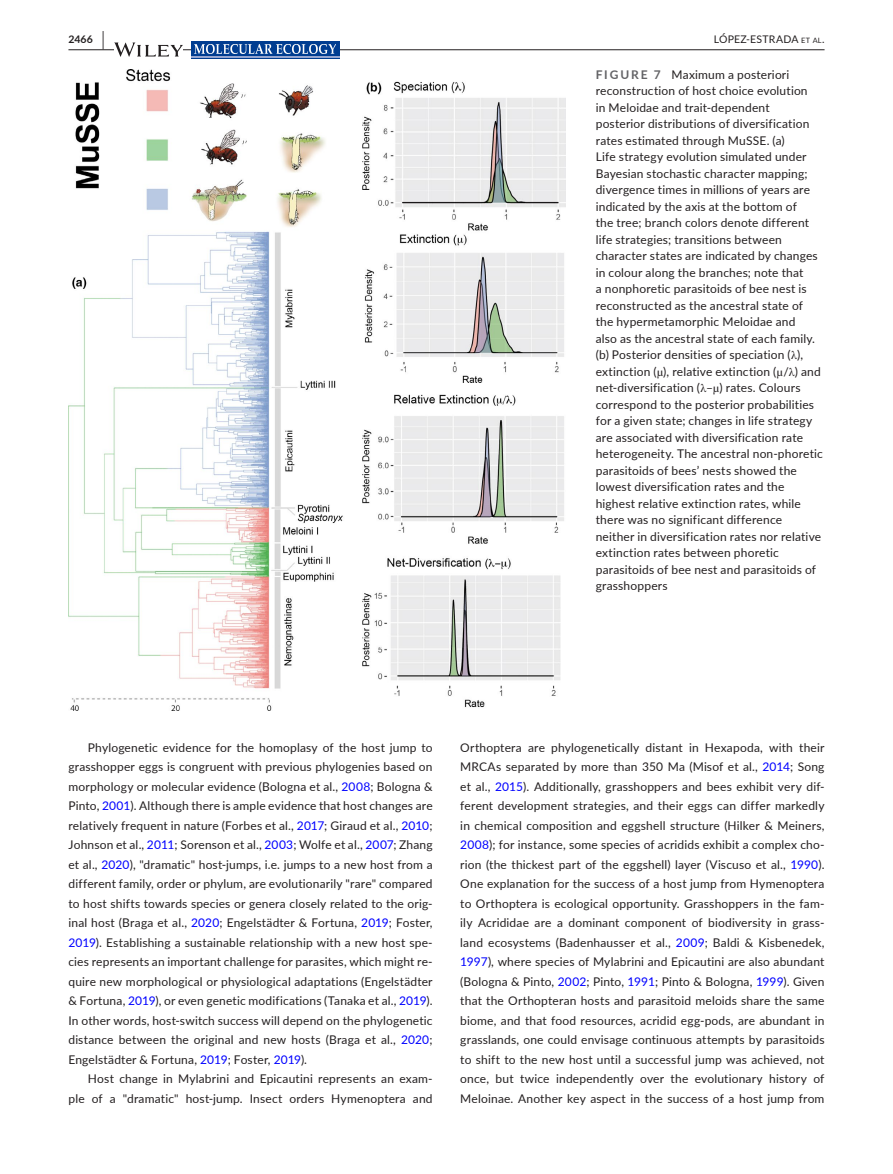
<style>
.page{position:relative;width:893px;height:1174px;background:#fff}
.page>*{position:absolute;margin:0;border:0;box-sizing:border-box;transform-origin:0 0}
.t1{font:12px/19.5px "Lato";letter-spacing:.015em;color:#231f20;text-align:justify}
.t2{font:10.5px "Lato";letter-spacing:.025em;color:#231f20}
.t3{font:700 10.5px "Lato";color:#231f20}
.s1{font-size:19.5px}
.s2{font-style:inherit}
.s3{font-size:7.35px}
.s4{font-weight:700;color:#636366}
.s5{font-family:"STIX"}
.s6{color:#00f}
</style>
<div class="page">
<hr style="left:68px;top:49px;width:756px;height:1px;background:#231f20">
<svg style="left:114px;top:42px;width:69px;height:15px"></svg>
<svg style="left:191px;top:41px;width:148px;height:15px"></svg>
<img style="left:194px;top:45px;width:142px;height:8px">
<hr style="left:191px;top:56px;width:148px;height:2px;background:#96a6d0">
<img style="left:68px;top:69px;width:498px;height:642px">
<p class="t3" style="left:68px;top:31px;width:37px">2466 <span class="s1">|</span></p>
<p class="t2" style="left:714px;top:31px;width:112px">L<span class="s2">Ó</span>PEZ-ESTRADA <span class="s3">et al</span>.</p>
<p class="t1" style="left:596px;top:66px;width:229px;line-height:16.5px;text-align:left"><span class="s4">FIGURE 7</span> Maximum a posteriori reconstruction of host choice evolution<br>in Meloidae and trait-dependent<br>posterior distributions of diversification rates estimated through MuSSE. (a)<br>Life strategy evolution simulated under Bayesian stochastic character mapping; divergence times in millions of years are indicated by the axis at the bottom of<br>the tree; branch colors denote different life strategies; transitions between character states are indicated by changes in colour along the branches; note that<br>a nonphoretic parasitoids of bee nest is reconstructed as the ancestral state of the hypermetamorphic Meloidae and<br>also as the ancestral state of each family. (b) Posterior densities of speciation (<span class="s5">λ</span>), extinction (<span class="s5">µ</span>), relative extinction (<span class="s5">µ</span>/<span class="s5">λ</span>) and net-diversification (<span class="s5">λ</span>–<span class="s5">µ</span>) rates. Colours correspond to the posterior probabilities for a given state; changes in life strategy are associated with diversification rate heterogeneity. The ancestral non-phoretic parasitoids of bees’ nests showed the lowest diversification rates and the highest relative extinction rates, while there was no significant difference neither in diversification rates nor relative extinction rates between phoretic parasitoids of bee nest and parasitoids of grasshoppers</p>
<p class="t1" style="left:68px;top:737px;width:366px;text-indent:20px">Phylogenetic evidence for the homoplasy of the host jump to grasshopper eggs is congruent with previous phylogenies based on morphology or molecular evidence (Bologna et al., <span class="s6">2008</span>; Bologna &amp; Pinto, <span class="s6">2001</span>). Although there is ample evidence that host changes are relatively frequent in nature (Forbes et al., <span class="s6">2017</span>; Giraud et al., <span class="s6">2010</span>; Johnson et al., <span class="s6">2011</span>; Sorenson et al., <span class="s6">2003</span>; Wolfe et al., <span class="s6">2007</span>; Zhang et al., <span class="s6">2020</span>), "dramatic" host-jumps, i.e. jumps to a new host from a different family, order or phylum, are evolutionarily "rare" compared to host shifts towards species or genera closely related to the orig&shy;inal host (Braga et al., <span class="s6">2020</span>; Engelstädter &amp; Fortuna, <span class="s6">2019</span>; Foster, <span class="s6">2019</span>). Establishing a sustainable relationship with a new host spe&shy;cies represents an important challenge for parasites, which might re&shy;quire new morphological or physiological adaptations (Engelstädter &amp; Fortuna, <span class="s6">2019</span>), or even genetic modifications (Tanaka et al., <span class="s6">2019</span>).<br>In other words, host-switch success will depend on the phylogenetic distance between the original and new hosts (Braga et al., <span class="s6">2020</span>; Engelstädter &amp; Fortuna, <span class="s6">2019</span>; Foster, <span class="s6">2019</span>).</p>
<p class="t1" style="left:68px;top:1068px;width:366px;text-align:right">Host change in Mylabrini and Epicautini represents an exam-<br>ple of a "dramatic" host-jump. Insect orders Hymenoptera and</p>
<p class="t1" style="left:460px;top:737px;width:366px">Orthoptera are phylogenetically distant in Hexapoda, with their MRCAs separated by more than 350 Ma (Misof et al., <span class="s6">2014</span>; Song et al., <span class="s6">2015</span>). Additionally, grasshoppers and bees exhibit very dif&shy;ferent development strategies, and their eggs can differ markedly in chemical composition and eggshell structure (Hilker &amp; Meiners, <span class="s6">2008</span>); for instance, some species of acridids exhibit a complex cho&shy;rion (the thickest part of the eggshell) layer (Viscuso et al., <span class="s6">1990</span>).<br>One explanation for the success of a host jump from Hymenoptera to Orthoptera is ecological opportunity. Grasshoppers in the fam&shy;ily Acrididae are a dominant component of biodiversity in grass&shy;land ecosystems (Badenhausser et al., <span class="s6">2009</span>; Baldi &amp; Kisbenedek, <span class="s6">1997</span>), where species of Mylabrini and Epicautini are also abundant (Bologna &amp; Pinto, <span class="s6">2002</span>; Pinto, <span class="s6">1991</span>; Pinto &amp; Bologna, <span class="s6">1999</span>). Given that the Orthopteran hosts and parasitoid meloids share the same biome, and that food resources, acridid egg-pods, are abundant in grasslands, one could envisage continuous attempts by parasitoids to shift to the new host until a successful jump was achieved, not once, but twice independently over the evolutionary history of Meloinae. Another key aspect in the success of a host jump from</p>
</div>
